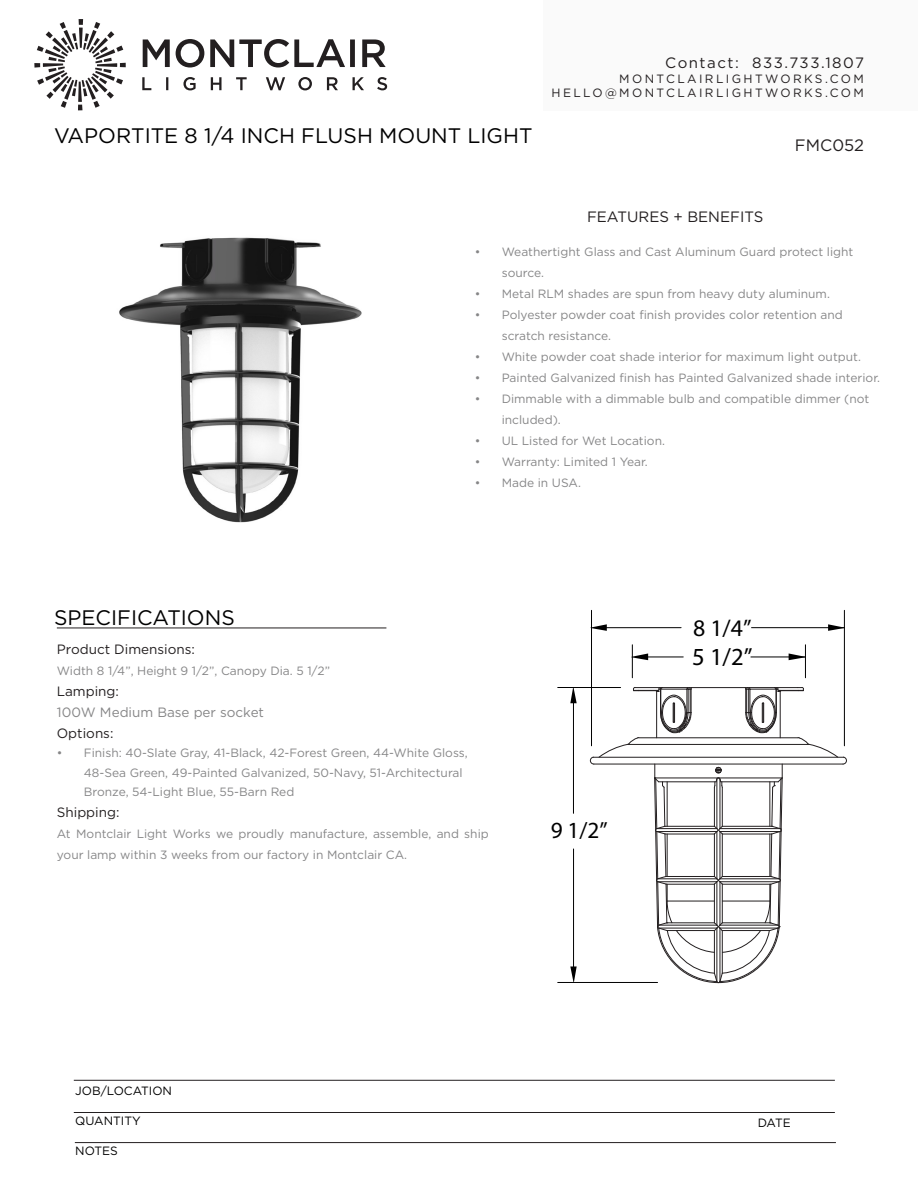
<style>
.page{position:relative;width:918px;height:1188px;background:#fff}
.page>*{position:absolute;margin:0;border:0;box-sizing:border-box;transform-origin:0 0}
.t1{font:24.6px "Myriad Pro";color:#000}
.t2{font:23.85px "Myriad Pro";color:#000}
.t3{font:23.25px "Myriad Pro";color:#000}
.Page_Section_Header{font:21px "Gotham";color:#000}
.Product_Number{font:16.5px "Gotham";color:#231f20}
.Right_Sidebar_Subhead{font:15px "Gotham";letter-spacing:.1em;color:#231f20}
.Right_Sidebar_Subhead-2{font:15px "Gotham";color:#231f20}
.Body_Text{font:13.5px "Gotham";color:#231f20}
.Body_Text-2{font:13.5px "Gotham";color:#868687}
.Body_Text-3{font:12px/21px "Gotham";color:#868687}
.t4{font:12px/14.4px "Gotham";letter-spacing:.2em;color:#231f20;text-align:right}
.Page_Section_Header-2{font:12px "Gotham";color:#000}
</style>
<div class="page">
<div style="left:543px;top:0;width:375px;height:111px;background:#fafafa"></div>
<hr style="left:74px;top:1080px;width:761px;height:1px;background:#231f20">
<hr style="left:57px;top:628px;width:329px;height:1px;background:#231f20">
<hr style="left:75px;top:1142px;width:761px;height:1px;background:#231f20">
<hr style="left:74px;top:1112px;width:761px;height:1px;background:#231f20">
<svg style="left:142px;top:77px;width:245px;height:13px"></svg>
<svg style="left:34px;top:19px;width:92px;height:91px"></svg>
<svg style="left:143px;top:39px;width:243px;height:29px"></svg>
<hr style="left:558px;top:687px;width:63px;height:1px;background:#000">
<hr style="left:573px;top:694px;width:1px;height:119px;background:#000">
<svg style="left:570px;top:688px;width:7px;height:15px"></svg>
<hr style="left:573px;top:849px;width:1px;height:127px;background:#000">
<svg style="left:570px;top:966px;width:7px;height:16px"></svg>
<hr style="left:558px;top:982px;width:100px;height:1px;background:#000">
<hr style="left:641px;top:657px;width:42px;height:1px;background:#000">
<hr style="left:632px;top:645px;width:1px;height:33px;background:#000">
<hr style="left:805px;top:645px;width:1px;height:33px;background:#000">
<svg style="left:789px;top:653px;width:16px;height:7px"></svg>
<svg style="left:631px;top:653px;width:17px;height:7px"></svg>
<hr style="left:751px;top:657px;width:54px;height:1px;background:#000">
<hr style="left:600px;top:627px;width:81px;height:1px;background:#000">
<hr style="left:591px;top:610px;width:1px;height:136px;background:#000">
<hr style="left:844px;top:610px;width:1px;height:136px;background:#000">
<svg style="left:828px;top:624px;width:17px;height:7px"></svg>
<svg style="left:590px;top:624px;width:17px;height:7px"></svg>
<hr style="left:752px;top:627px;width:92px;height:1px;background:#000">
<svg style="left:590px;top:687px;width:257px;height:296px"></svg>
<img style="left:119px;top:237px;width:243px;height:286px">
<p class="Page_Section_Header" style="left:54px;top:122px;width:480px">VAPORTITE 8 1/4 INCH FLUSH MOUNT LIGHT</p>
<p class="Right_Sidebar_Subhead" style="left:665px;top:53px;width:200px">Contact: 833.733.1807</p>
<p class="t4" style="left:552px;top:71px;width:314px">MONTCLAIRLIGHTWORKS.COM<br>HELLO@MONTCLAIRLIGHTWORKS.COM</p>
<p class="Product_Number" style="left:795px;top:135px;width:71px">FMC052</p>
<p class="Right_Sidebar_Subhead-2" style="left:587px;top:207px;width:178px">FEATURES + BENEFITS</p>
<p class="Body_Text-3" style="left:502px;top:241px;width:353px;text-indent:-27px">• Weathertight Glass and Cast Aluminum Guard protect light source.</p>
<p class="Body_Text-3" style="left:475px;top:283px;width:357px">• Metal RLM shades are spun from heavy duty aluminum.</p>
<p class="Body_Text-3" style="left:502px;top:304px;width:343px;text-indent:-27px">• Polyester powder coat finish provides color retention and scratch resistance.</p>
<p class="Body_Text-3" style="left:475px;top:346px;width:388px">• White powder coat shade interior for maximum light output.</p>
<p class="Body_Text-3" style="left:475px;top:367px;width:407px">• Painted Galvanized finish has Painted Galvanized shade interior.</p>
<p class="Body_Text-3" style="left:502px;top:388px;width:369px;text-indent:-27px">• Dimmable with a dimmable bulb and compatible dimmer (not included).</p>
<p class="Body_Text-3" style="left:475px;top:430px;width:192px">• UL Listed for Wet Location.</p>
<p class="Body_Text-3" style="left:475px;top:451px;width:175px">• Warranty: Limited 1 Year.</p>
<p class="Body_Text-3" style="left:475px;top:472px;width:108px">• Made in USA.</p>
<p class="Page_Section_Header" style="left:54px;top:604px;width:182px">SPECIFICATIONS</p>
<p class="Body_Text" style="left:57px;top:640px;width:140px">Product Dimensions:</p>
<p class="Body_Text-3" style="left:57px;top:660px;width:275px">Width 8 1/4”, Height 9 1/2”, Canopy Dia. 5 1/2”</p>
<p class="Body_Text" style="left:57px;top:682px;width:64px">Lamping:</p>
<p class="Body_Text-2" style="left:57px;top:703px;width:209px">100W Medium Base per socket</p>
<p class="Body_Text" style="left:57px;top:724px;width:58px">Options:</p>
<p class="Body_Text-3" style="left:84px;top:743px;width:385px;line-height:19.5px;text-indent:-27px">• Finish: 40-Slate Gray, 41-Black, 42-Forest Green, 44-White Gloss,<br>48-Sea Green, 49-Painted Galvanized, 50-Navy, 51-Architectural<br>Bronze, 54-Light Blue, 55-Barn Red</p>
<p class="Body_Text" style="left:57px;top:804px;width:64px">Shipping:</p>
<p class="Body_Text-3" style="left:57px;top:823px;width:433px">At Montclair Light Works we proudly manufacture, assemble, and ship your lamp within 3 weeks from our factory in Montclair CA.</p>
<p class="t3" style="left:551px;top:816px;width:58px">9 1/2”</p>
<p class="t2" style="left:693px;top:613px;width:60px">8 1/4”</p>
<p class="t1" style="left:692px;top:641px;width:62px">5 1/2”</p>
<p class="Page_Section_Header-2" style="left:75px;top:1083px;width:98px">JOB/LOCATION</p>
<p class="Page_Section_Header-2" style="left:75px;top:1113px;width:67px">QUANTITY</p>
<p class="Page_Section_Header-2" style="left:75px;top:1143px;width:44px">NOTES</p>
<p class="Page_Section_Header-2" style="left:758px;top:1115px;width:35px">DATE</p>
</div>
